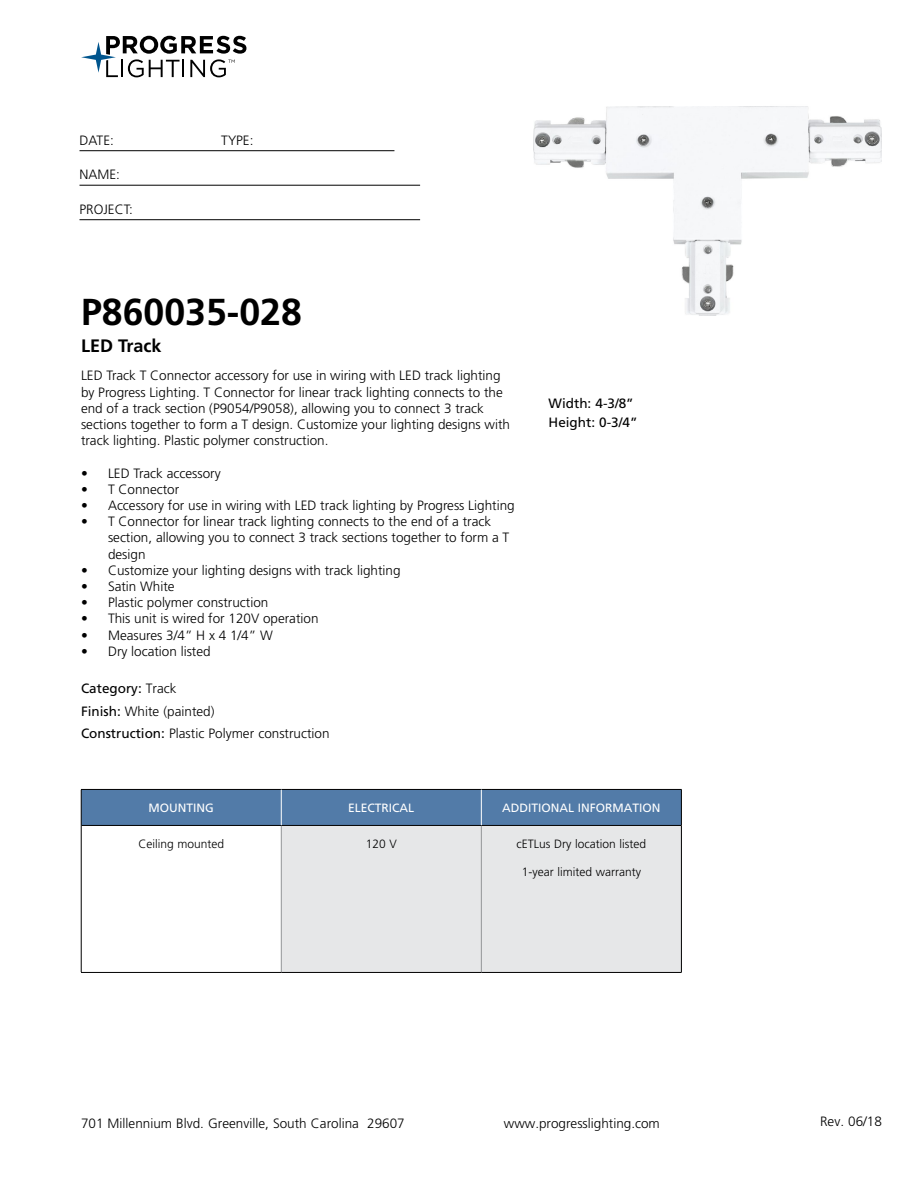
<style>
.page{position:relative;width:918px;height:1188px;background:#fff}
.page>*{position:absolute;margin:0;border:0;box-sizing:border-box;transform-origin:0 0}
.t1{font:700 37.5px "Frutiger LT Std";color:#000}
.t2{font:700 18px "Frutiger LT Std";color:#000}
.t3{font:300 13.5px/16.2px "Frutiger LT Std";color:#000}
.t4{font:13.5px/19.5px "Frutiger LT Std";color:#000}
.t5{font:300 12px "Frutiger LT Std";color:#000}
.t6{font:12px "Frutiger LT Std";color:#fff}
.s1{font-weight:400}
</style>
<div class="page">
<svg style="left:81px;top:36px;width:165px;height:41px"></svg>
<hr style="left:80px;top:150px;width:314px;height:1px;background:#000">
<hr style="left:80px;top:185px;width:340px;height:1px;background:#000">
<hr style="left:80px;top:219px;width:340px;height:1px;background:#000">
<div style="left:82px;top:790px;width:599px;height:35px;background:#527ba8"></div>
<div style="left:281px;top:825px;width:200px;height:147px;background:#e6e7e8"></div>
<div style="left:481px;top:825px;width:200px;height:147px;background:#e6e7e8"></div>
<hr style="left:281px;top:826px;width:1px;height:146px;background:#939598">
<hr style="left:481px;top:826px;width:1px;height:146px;background:#939598">
<hr style="left:81px;top:825px;width:200px;height:1px;background:#000">
<hr style="left:281px;top:825px;width:200px;height:1px;background:#000">
<hr style="left:481px;top:825px;width:200px;height:1px;background:#000">
<hr style="left:81px;top:972px;width:200px;height:1px;background:#000">
<hr style="left:281px;top:972px;width:200px;height:1px;background:#000">
<hr style="left:481px;top:972px;width:201px;height:1px;background:#000">
<hr style="left:81px;top:789px;width:200px;height:1px;background:#000">
<hr style="left:81px;top:790px;width:1px;height:35px;background:#000">
<hr style="left:281px;top:789px;width:200px;height:1px;background:#000">
<hr style="left:481px;top:789px;width:201px;height:1px;background:#000">
<hr style="left:681px;top:790px;width:1px;height:35px;background:#000">
<hr style="left:81px;top:825px;width:1px;height:147px;background:#000">
<hr style="left:681px;top:825px;width:1px;height:147px;background:#000">
<hr style="left:281px;top:790px;width:1px;height:35px;background:#fff">
<hr style="left:481px;top:790px;width:1px;height:35px;background:#fff">
<img style="left:533px;top:106px;width:349px;height:210px">
<p class="t3" style="left:80px;top:132px;width:36px">DATE:</p>
<p class="t3" style="left:221px;top:132px;width:34px">TYPE:</p>
<p class="t3" style="left:80px;top:167px;width:42px">NAME:</p>
<p class="t3" style="left:80px;top:201px;width:55px">PROJECT:</p>
<h1 class="t1" style="left:81px;top:290px;width:222px">P860035-028</h1>
<h2 class="t2" style="left:81px;top:335px;width:82px">LED Track</h2>
<p class="t3" style="left:81px;top:368px;width:431px">LED Track T Connector accessory for use in wiring with LED track lighting by Progress Lighting. T Connector for linear track lighting connects to the end of a track section (P9054/P9058), allowing you to connect 3 track sections together to form a T design. Customize your lighting designs with track lighting. Plastic polymer construction.</p>
<p class="t3" style="left:81px;top:465px;width:141px">• LED Track accessory</p>
<p class="t3" style="left:81px;top:481px;width:100px">• T Connector</p>
<p class="t3" style="left:81px;top:497px;width:435px">• Accessory for use in wiring with LED track lighting by Progress Lighting</p>
<p class="t3" style="left:108px;top:514px;width:403px;text-indent:-27px">• T Connector for linear track lighting connects to the end of a track section, allowing you to connect 3 track sections together to form a T design</p>
<p class="t3" style="left:81px;top:562px;width:321px">• Customize your lighting designs with track lighting</p>
<p class="t3" style="left:81px;top:578px;width:95px">• Satin White</p>
<p class="t3" style="left:81px;top:595px;width:189px">• Plastic polymer construction</p>
<p class="t3" style="left:81px;top:611px;width:239px">• This unit is wired for 120V operation</p>
<p class="t3" style="left:81px;top:627px;width:193px">• Measures 3/4” H x 4 1/4” W</p>
<p class="t3" style="left:81px;top:643px;width:131px">• Dry location listed</p>
<p class="t3" style="left:81px;top:678px;width:250px;line-height:22.5px"><span class="s1">Category:</span> Track<br><span class="s1">Finish:</span> White (painted)<br><span class="s1">Construction:</span> Plastic Polymer construction</p>
<p class="t4" style="left:549px;top:393px;width:90px">Width: 4-3/8”<br>Height: 0-3/4”</p>
<p class="t6" style="left:149px;top:801px;width:67px">MOUNTING</p>
<p class="t6" style="left:348px;top:801px;width:68px">ELECTRICAL</p>
<p class="t6" style="left:502px;top:801px;width:160px">ADDITIONAL INFORMATION</p>
<p class="t5" style="left:138px;top:837px;width:87px">Ceiling mounted</p>
<p class="t5" style="left:366px;top:837px;width:33px">120 V</p>
<p class="t5" style="left:517px;top:837px;width:131px">cETLus Dry location listed</p>
<p class="t5" style="left:522px;top:865px;width:121px">1-year limited warranty</p>
<p class="t3" style="left:81px;top:1115px;width:325px">701 Millennium Blvd. Greenville, South Carolina 29607</p>
<p class="t3" style="left:504px;top:1115px;width:158px">www.progresslighting.com</p>
<p class="t3" style="left:820px;top:1114px;width:63px">Rev. 06/18</p>
</div>
